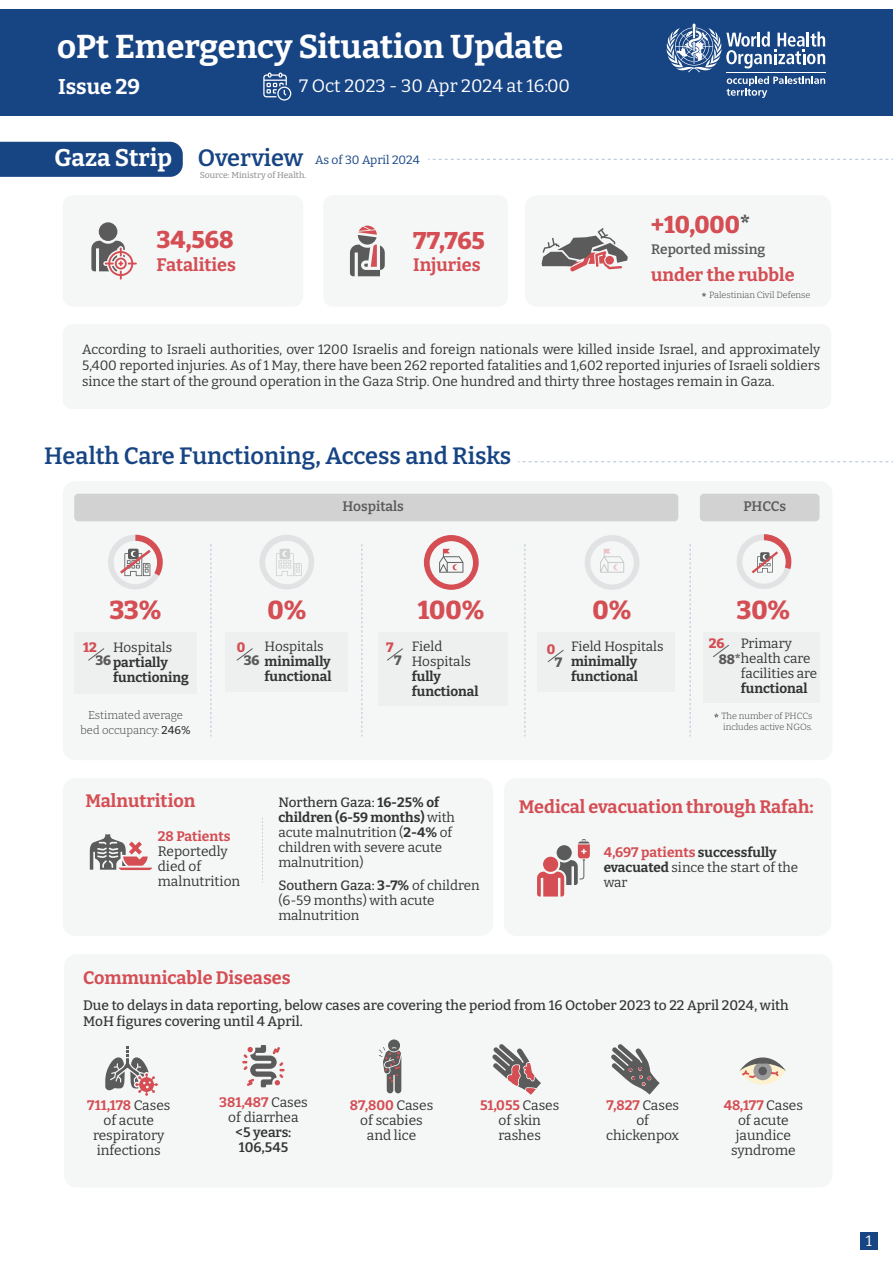
<style>
.page{position:relative;width:893px;height:1263px;background:#fff}
.page>*{position:absolute;margin:0;border:0;box-sizing:border-box;transform-origin:0 0}
.t1{font:700 33px "Bitter";color:#fff}
.t2{font:800 25.8px "Bitter";color:#d44e54}
.t3{font:800 24px "Bitter";color:#d44e54}
.t4{font:700 24px "Bitter";color:#fff}
.t5{font:600 23.55px "Bitter";color:#174483}
.t6{font:700 21.3px "Bitter";color:#fff}
.t7{font:700 18px "Bitter";color:#d44e54}
.t8{font:18px "Bitter";color:#fff}
.t9{font:15px "Bitter";color:#fff}
.t10{font:13.8px/15px "Bitter";color:#333434;text-align:center}
.t11{font:500 13.8px/16.5px "Bitter";color:#333434}
.t12{font:700 13.8px "Bitter";color:#d44e54}
.t13{font:600 13.8px "Bitter";color:#5b5b5b}
.t14{font:600 13.8px/15px "Bitter";color:#333434}
.t15{font:13.5px/15px "Bitter";color:#333434}
.t16{font:700 13.5px/15px "Bitter";color:#333434}
.t17{font:800 13.5px "Bitter";color:#d44e54}
.t18{font:800 13.5px "Bitter";color:#5b5b5b}
.t19{font:12px "Bitter";color:#174483}
.t20{font:300 11.25px/14.4px "Bitter";color:#333434;text-align:center}
.t21{font:300 9px/11.4px "Bitter";color:#333434}
.t22{font:500 8.55px "Bitter";color:#999}
.s1{font-weight:600;font-size:23.55px;color:#174483}
.s2{color:#5b5b5b}
.s3{font-weight:800;color:#5b5b5b}
.s4{font-weight:500}
.s5{font-weight:700}
.s6{font-size:13.5px;color:#333434}
.s7{font-weight:700;color:#d44e54}
</style>
<div class="page">
<div style="left:0;top:142px;width:183px;height:35px;background:#174483"></div>
<svg style="left:428px;top:159px;width:465px;height:1px"></svg>
<svg style="left:518px;top:461px;width:375px;height:1px"></svg>
<div style="left:63px;top:481px;width:769px;height:279px;background:#f5f7f7;border-radius:13px"></div>
<div style="left:504px;top:778px;width:327px;height:158px;background:#f5f7f7;border-radius:13px"></div>
<div style="left:63px;top:778px;width:430px;height:158px;background:#f5f7f7;border-radius:13px"></div>
<svg style="left:211px;top:544px;width:1px;height:192px"></svg>
<svg style="left:362px;top:544px;width:1px;height:192px"></svg>
<svg style="left:525px;top:544px;width:1px;height:192px"></svg>
<svg style="left:690px;top:544px;width:1px;height:192px"></svg>
<div style="left:74px;top:494px;width:604px;height:27px;background:#d3d2d2;border-radius:4px"></div>
<div style="left:700px;top:494px;width:119px;height:27px;background:#d3d2d2;border-radius:4px"></div>
<div style="left:378px;top:632px;width:130px;height:73px;background:#eeefef"></div>
<svg style="left:387px;top:648px;width:16px;height:13px"></svg>
<svg style="left:424px;top:535px;width:55px;height:55px"></svg>
<svg style="left:439px;top:549px;width:24px;height:24px"></svg>
<div style="left:538px;top:632px;width:137px;height:59px;background:#eeefef"></div>
<svg style="left:547px;top:649px;width:17px;height:14px"></svg>
<div style="left:585px;top:535px;width:54px;height:55px;background:linear-gradient(to right,#ecedee,#eaeced);border-radius:27px"></div>
<svg style="left:600px;top:549px;width:24px;height:24px"></svg>
<div style="left:703px;top:632px;width:116px;height:70px;background:#eeefef"></div>
<svg style="left:713px;top:645px;width:16px;height:13px"></svg>
<svg style="left:737px;top:534px;width:54px;height:55px"></svg>
<div style="left:74px;top:632px;width:123px;height:61px;background:#eeefef"></div>
<svg style="left:88px;top:648px;width:17px;height:13px"></svg>
<svg style="left:108px;top:535px;width:55px;height:54px"></svg>
<div style="left:226px;top:632px;width:122px;height:59px;background:#eeefef"></div>
<svg style="left:236px;top:648px;width:17px;height:13px"></svg>
<svg style="left:259px;top:535px;width:55px;height:54px"></svg>
<div style="left:64px;top:954px;width:768px;height:234px;background:#f5f7f7;border-radius:13px"></div>
<svg style="left:611px;top:1044px;width:49px;height:50px"></svg>
<svg style="left:492px;top:1044px;width:49px;height:50px"></svg>
<svg style="left:105px;top:1047px;width:53px;height:49px"></svg>
<svg style="left:379px;top:1039px;width:22px;height:55px"></svg>
<svg style="left:739px;top:1057px;width:47px;height:28px"></svg>
<div style="left:860px;top:1232px;width:18px;height:18px;background:#174483"></div>
<div style="left:0;top:10px;width:893px;height:106px;background:#174483"></div>
<svg style="left:666px;top:24px;width:159px;height:74px"></svg>
<hr style="left:726px;top:72px;width:100px;height:1px;background:#fff">
<svg style="left:263px;top:73px;width:28px;height:28px"></svg>
<div style="left:63px;top:195px;width:240px;height:112px;background:#f5f7f7;border-radius:10px"></div>
<div style="left:323px;top:195px;width:185px;height:112px;background:#f5f7f7;border-radius:9px"></div>
<div style="left:525px;top:195px;width:306px;height:112px;background:#f5f7f7;border-radius:12px"></div>
<div style="left:99px;top:222px;width:18px;height:19px;background:#5b5b5b;border-radius:50%"></div>
<svg style="left:91px;top:241px;width:46px;height:39px"></svg>
<svg style="left:350px;top:226px;width:35px;height:50px"></svg>
<svg style="left:537px;top:839px;width:53px;height:57px"></svg>
<svg style="left:90px;top:834px;width:62px;height:36px"></svg>
<div style="left:63px;top:324px;width:768px;height:85px;background:#f5f7f7;border-radius:9px"></div>
<svg style="left:242px;top:1045px;width:43px;height:42px"></svg>
<svg style="left:542px;top:228px;width:86px;height:43px"></svg>
<svg style="left:702px;top:293px;width:4px;height:4px"></svg>
<h1 class="t1" style="left:57px;top:20px;width:508px">oPt Emergency Situation Update</h1>
<h3 class="t6" style="left:58px;top:69px;width:83px">Issue 29</h3>
<h3 class="t8" style="left:299px;top:73px;width:272px">7 Oct 2023 - 30 Apr 2024 at 16:00</h3>
<h3 class="t4" style="left:55px;top:138px;width:250px">Gaza Strip <span class="s1">Overview</span></h3>
<p class="t22" style="left:200px;top:169px;width:108px">Source: Ministry of Health.</p>
<p class="t19" style="left:315px;top:151px;width:106px">As of 30 April 2024</p>
<h3 class="t3" style="left:156px;top:219px;width:79px">34,568</h3>
<h3 class="t7" style="left:156px;top:250px;width:81px">Fatalities</h3>
<h3 class="t3" style="left:413px;top:219px;width:73px">77,765</h3>
<h3 class="t7" style="left:413px;top:250px;width:69px">Injuries</h3>
<h3 class="t3" style="left:651px;top:204px;width:101px">+10,000<span class="s2">*</span></h3>
<p class="t13" style="left:651px;top:238px;width:116px">Reported missing</p>
<h3 class="t7" style="left:651px;top:260px;width:145px">under the rubble</h3>
<p class="t21" style="left:709px;top:289px;width:103px">Palestinian Civil Defense</p>
<p class="t15" style="left:82px;top:341px;width:740px;line-height:15.6px;text-align:justify">According to Israeli authorities, over 1200 Israelis and foreign nationals were killed inside Israel, and approximately 5,400 reported injuries. As of 1 May, there have been 262 reported fatalities and 1,602 reported injuries of Israeli soldiers since the start of the ground operation in the Gaza Strip. One hundred and thirty three hostages remain in Gaza.</p>
<h3 class="t5" style="left:44px;top:438px;width:468px">Health Care Functioning, Access and Risks</h3>
<p class="t13" style="left:342px;top:496px;width:63px">Hospitals</p>
<p class="t13" style="left:744px;top:496px;width:44px">PHCCs</p>
<h2 class="t2" style="left:109px;top:588px;width:54px">33%</h2>
<h2 class="t2" style="left:268px;top:588px;width:40px">0%</h2>
<h2 class="t2" style="left:418px;top:588px;width:68px">100%</h2>
<h2 class="t2" style="left:592px;top:588px;width:40px">0%</h2>
<h2 class="t2" style="left:736px;top:588px;width:55px">30%</h2>
<p class="t15" style="left:113px;top:639px;width:61px">Hospitals</p>
<p class="t16" style="left:113px;top:654px;width:78px">partially functioning</p>
<p class="t17" style="left:83px;top:636px;width:15px">12</p>
<p class="t18" style="left:95px;top:649px;width:17px">36</p>
<p class="t15" style="left:264px;top:638px;width:61px">Hospitals</p>
<p class="t16" style="left:244px;top:653px;width:88px"><span class="s3">36</span> minimally</p>
<p class="t16" style="left:264px;top:668px;width:68px">functional</p>
<p class="t17" style="left:237px;top:636px;width:10px">0</p>
<p class="t17" style="left:386px;top:636px;width:9px">7</p>
<p class="t18" style="left:394px;top:649px;width:9px">7</p>
<p class="t15" style="left:412px;top:638px;width:61px">Field<br>Hospitals</p>
<p class="t16" style="left:412px;top:668px;width:68px">fully functional</p>
<p class="t17" style="left:547px;top:637px;width:10px">0</p>
<p class="t18" style="left:555px;top:650px;width:9px">7</p>
<p class="t15" style="left:571px;top:638px;width:94px">Field Hospitals</p>
<p class="t16" style="left:571px;top:653px;width:68px">minimally functional</p>
<p class="t15" style="left:741px;top:635px;width:53px">Primary</p>
<p class="t15" style="left:719px;top:650px;width:93px"><span class="s3">88*</span>health care</p>
<p class="t15" style="left:741px;top:665px;width:78px">facilities are</p>
<p class="t16" style="left:741px;top:680px;width:68px">functional</p>
<p class="t17" style="left:709px;top:631px;width:17px">26</p>
<p class="t20" style="left:81px;top:708px;width:112px">Estimated average bed occupancy: <span class="s4">246%</span></p>
<p class="t21" style="left:721px;top:710px;width:93px">The number of PHCCs includes active NGOs.</p>
<h3 class="t7" style="left:85px;top:786px;width:111px">Malnutrition</h3>
<p class="t12" style="left:158px;top:824px;width:74px">28 Patients</p>
<p class="t10" style="left:158px;top:842px;width:84px;text-align:left">Reportedly died of malnutrition</p>
<p class="t15" style="left:278px;top:794px;width:178px"><span class="s4">Northern Gaza:</span> <span class="s5">16-25% of children (6-59 months)</span> with acute malnutrition (<span class="s5">2-4%</span> of children with severe acute malnutrition)</p>
<p class="t15" style="left:278px;top:877px;width:203px"><span class="s4">Southern Gaza:</span> <span class="s5">3-7%</span> of children (6-59 months) with acute malnutrition</p>
<h3 class="t7" style="left:519px;top:792px;width:297px">Medical evacuation through Rafah:</h3>
<p class="t12" style="left:604px;top:841px;width:174px">4,697 patients <span class="s6">successfully</span></p>
<p class="t15" style="left:604px;top:859px;width:196px"><span class="s5">evacuated</span> since the start of the war</p>
<h3 class="t7" style="left:83px;top:963px;width:209px">Communicable Diseases</h3>
<p class="t11" style="left:83px;top:996px;width:707px">Due to delays in data reporting, below cases are covering the period from 16 October 2023 to 22 April 2024, with<br>MoH figures covering until 4 April.</p>
<p class="t10" style="left:219px;top:1094px;width:90px"><span class="s7">381,487</span> Cases of diarrhea</p>
<p class="t14" style="left:236px;top:1124px;width:57px">&lt;5 years:<br>106,545</p>
<p class="t10" style="left:87px;top:1097px;width:85px"><span class="s7">711,178</span> Cases of acute respiratory infections</p>
<p class="t10" style="left:350px;top:1097px;width:85px"><span class="s7">87,800</span> Cases of scabies and lice</p>
<p class="t10" style="left:480px;top:1097px;width:81px"><span class="s7">51,055</span> Cases of skin rashes</p>
<p class="t10" style="left:606px;top:1097px;width:75px"><span class="s7">7,827</span> Cases of chickenpox</p>
<p class="t10" style="left:724px;top:1097px;width:81px"><span class="s7">48,177</span> Cases of acute jaundice syndrome</p>
<p class="t9" style="left:866px;top:1230px;width:8px">1</p>
</div>
